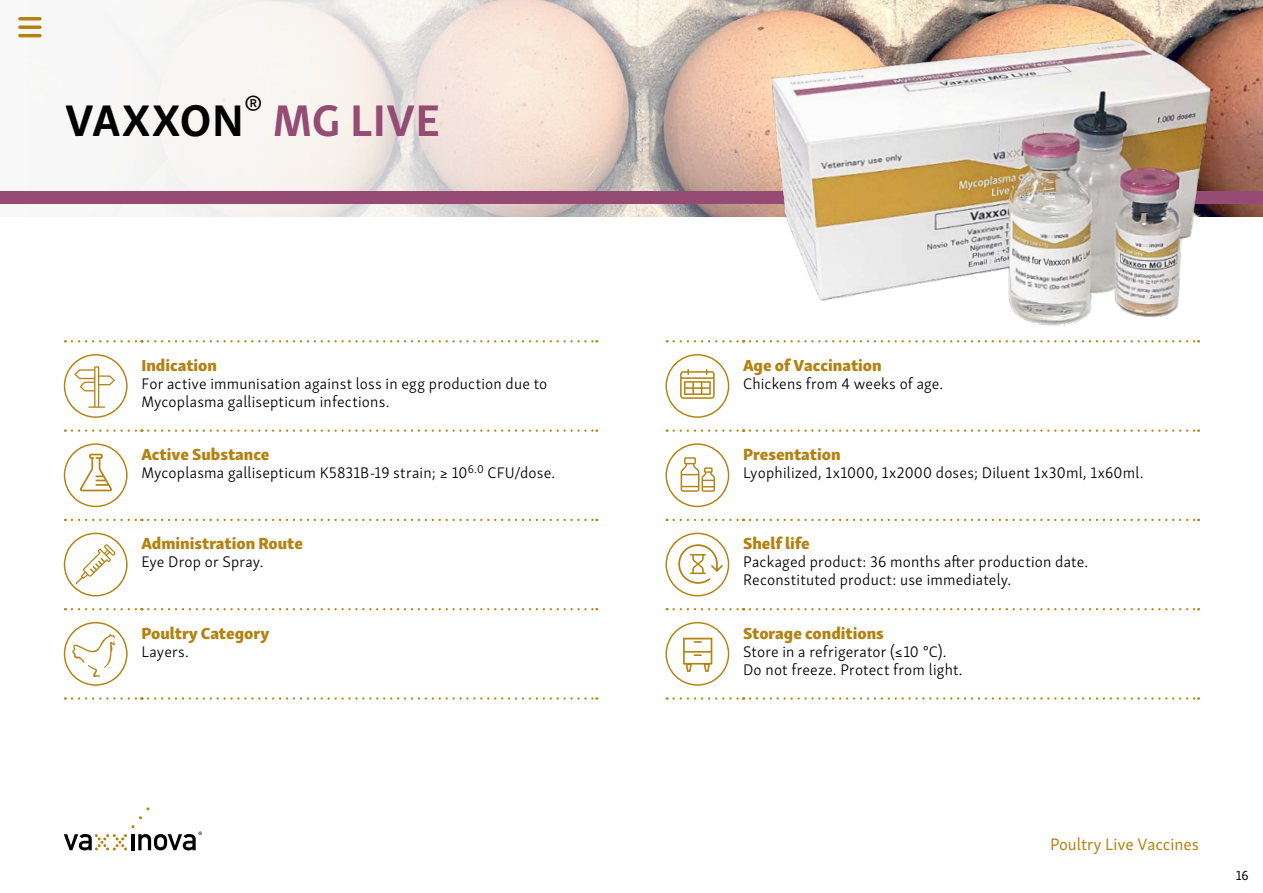
<style>
.page{position:relative;width:1263px;height:893px;background:#fff}
.page>*{position:absolute;margin:0;border:0;box-sizing:border-box;transform-origin:0 0}
.t1{font:700 45.6px "Skolar Sans Latn";letter-spacing:.01em;color:#000}
.t2{font:16.95px "Skolar Sans Latn";color:#b38211}
.t3{font:16.5px "Skolar Sans Latn Eb";color:#b38211}
.t4{font:300 15.75px/18px "Skolar Sans Latn";letter-spacing:.01em;color:#000}
.t5{font:13.5px "Skolar Sans Latn";color:#000}
.s1{color:#954b74}
</style>
<div class="page">
<img style="left:870px;top:0;width:393px;height:217px">
<svg style="left:18px;top:0;width:852px;height:217px"></svg>
<div style="left:0;top:191px;width:1263px;height:13px;background:#954b74"></div>
<svg style="left:64px;top:825px;width:138px;height:26px"></svg>
<svg style="left:72px;top:340px;width:70px;height:2px"></svg>
<svg style="left:148px;top:340px;width:449px;height:2px"></svg>
<svg style="left:72px;top:429px;width:70px;height:3px"></svg>
<svg style="left:148px;top:429px;width:449px;height:3px"></svg>
<svg style="left:72px;top:519px;width:70px;height:2px"></svg>
<svg style="left:148px;top:519px;width:449px;height:2px"></svg>
<svg style="left:72px;top:608px;width:70px;height:2px"></svg>
<svg style="left:148px;top:608px;width:449px;height:2px"></svg>
<svg style="left:72px;top:697px;width:70px;height:3px"></svg>
<svg style="left:148px;top:697px;width:449px;height:3px"></svg>
<svg style="left:64px;top:354px;width:64px;height:64px"></svg>
<svg style="left:64px;top:443px;width:64px;height:64px"></svg>
<svg style="left:64px;top:533px;width:64px;height:63px"></svg>
<svg style="left:64px;top:622px;width:64px;height:64px"></svg>
<svg style="left:674px;top:340px;width:70px;height:2px"></svg>
<svg style="left:750px;top:340px;width:449px;height:2px"></svg>
<svg style="left:674px;top:429px;width:70px;height:3px"></svg>
<svg style="left:750px;top:429px;width:449px;height:3px"></svg>
<svg style="left:674px;top:519px;width:70px;height:2px"></svg>
<svg style="left:750px;top:519px;width:449px;height:2px"></svg>
<svg style="left:674px;top:608px;width:70px;height:2px"></svg>
<svg style="left:750px;top:608px;width:449px;height:2px"></svg>
<svg style="left:674px;top:697px;width:70px;height:3px"></svg>
<svg style="left:750px;top:697px;width:449px;height:3px"></svg>
<svg style="left:665px;top:354px;width:64px;height:64px"></svg>
<svg style="left:665px;top:443px;width:64px;height:64px"></svg>
<svg style="left:665px;top:533px;width:64px;height:63px"></svg>
<svg style="left:665px;top:622px;width:64px;height:64px"></svg>
<img style="left:768px;top:26px;width:443px;height:300px">
<hr style="left:18px;top:34px;width:24px;height:3px;background:#b38211;border-radius:2px">
<svg style="left:18px;top:25px;width:24px;height:4px"></svg>
<svg style="left:18px;top:17px;width:24px;height:4px"></svg>
<h1 class="t1" style="left:65px;top:83px;width:376px">VAXXON<sup>®</sup> <span class="s1">MG LIVE</span></h1>
<p class="t3" style="left:141px;top:351px;width:77px">Indication</p>
<p class="t4" style="left:141px;top:373px;width:407px">For active immunisation against loss in egg production due to<br>Mycoplasma gallisepticum infections.</p>
<p class="t3" style="left:141px;top:440px;width:130px">Active Substance</p>
<p class="t4" style="left:141px;top:462px;width:415px">Mycoplasma gallisepticum K5831B-19 strain; ≥ 10<sup>6.0</sup> CFU/dose.</p>
<p class="t3" style="left:141px;top:529px;width:163px">Administration Route</p>
<p class="t4" style="left:141px;top:552px;width:124px">Eye Drop or Spray.</p>
<p class="t3" style="left:141px;top:619px;width:129px">Poultry Category</p>
<p class="t4" style="left:141px;top:641px;width:49px">Layers.</p>
<p class="t3" style="left:743px;top:351px;width:140px">Age of Vaccination</p>
<p class="t4" style="left:743px;top:373px;width:202px">Chickens from 4 weeks of age.</p>
<p class="t3" style="left:743px;top:440px;width:99px">Presentation</p>
<p class="t4" style="left:743px;top:462px;width:402px">Lyophilized, 1x1000, 1x2000 doses; Diluent 1x30ml, 1x60ml.</p>
<p class="t3" style="left:743px;top:529px;width:68px">Shelf life</p>
<p class="t4" style="left:743px;top:552px;width:347px">Packaged product: 36 months after production date.<br>Reconstituted product: use immediately.</p>
<p class="t3" style="left:743px;top:619px;width:142px">Storage conditions</p>
<p class="t4" style="left:743px;top:641px;width:221px">Store in a refrigerator (≤10 °C).<br>Do not freeze. Protect from light.</p>
<p class="t2" style="left:1050px;top:832px;width:150px">Poultry Live Vaccines</p>
<p class="t5" style="left:1236px;top:865px;width:14px">16</p>
</div>
